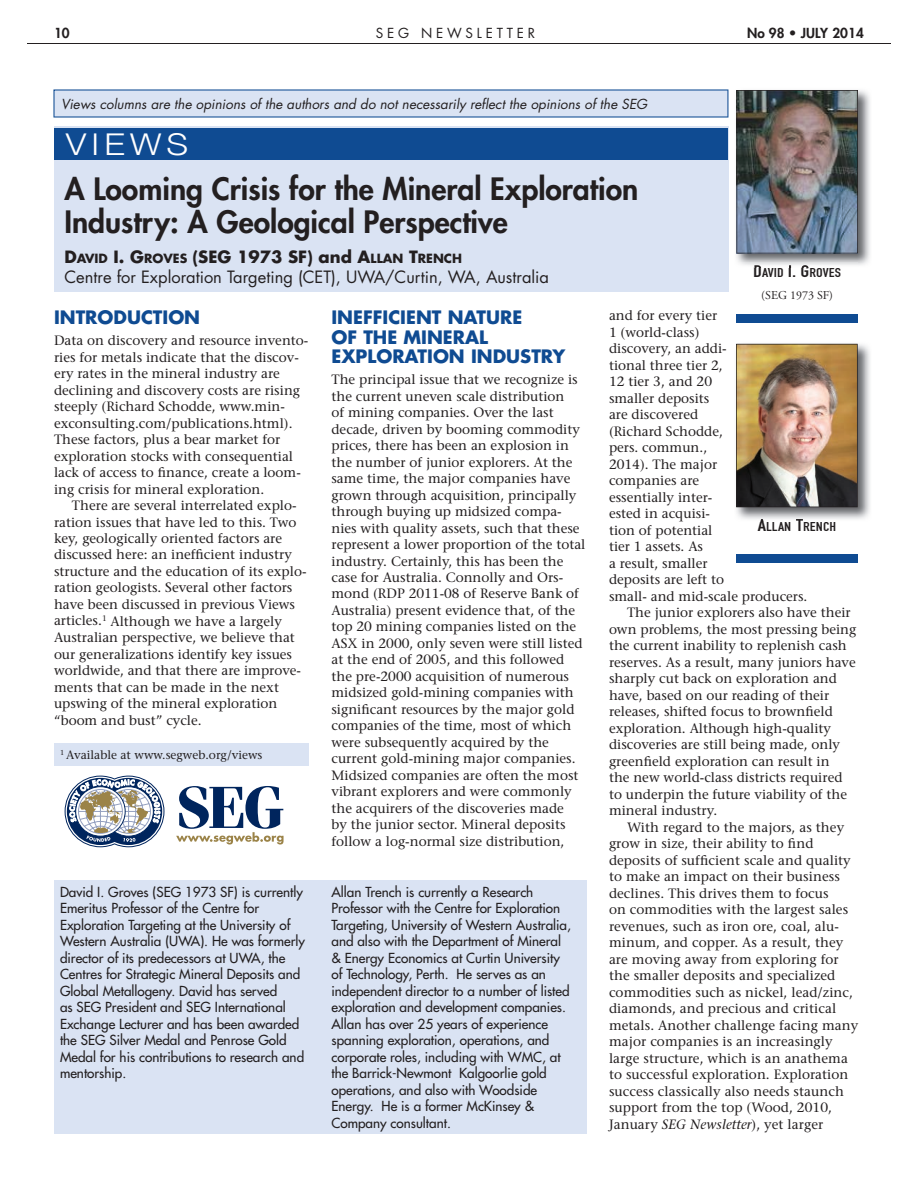
<style>
.page{position:relative;width:918px;height:1188px;background:#fff}
.page>*{position:absolute;margin:0;border:0;box-sizing:border-box;transform-origin:0 0}
.t1{font:800 30px/33px "Futura";color:#231f20}
.t2{font:300 30px "Helvetica Neue";letter-spacing:.15em;color:#fff;scale:1.15 1}
.t3{font:700 18px/19.5px "Futura";color:#0f4b92}
.t4{font:16.5px "Futura";color:#231f20}
.t5{font:13.5px/16.5px "Stone Serif";color:#231f20}
.t6{font:13.5px/16.5px "Futura";color:#231f20}
.t7{font:italic 13.5px "Futura";color:#231f20}
.t8{font:13.5px "Fette Eng D";color:#231f20;scale:1.2 1}
.t9{font:800 13.5px "Futura";letter-spacing:.01em;color:#231f20}
.t10{font:13.5px "Futura";letter-spacing:.28em;color:#231f20}
.t11{font:700 12.3px "Futura";color:#231f20}
.t12{font:12px "Stone Serif";color:#231f20}
.t13{font:12px "Adobe Garamond Pro";color:#231f20}
.s1{font-size:16.5px}
.s2{font-size:18px}
.s3{font-style:italic}
</style>
<div class="page">
<hr style="left:27px;top:44px;width:864px;height:1px;background:#231f20">
<div style="left:54px;top:126px;width:675px;height:166px;background:#dae3f3"></div>
<div style="left:54px;top:128px;width:674px;height:32px;background:#0f4b92"></div>
<div style="left:736px;top:314px;width:122px;height:9px;background:#0f4b92"></div>
<img style="left:736px;top:90px;width:134px;height:175px">
<img style="left:736px;top:263px;width:122px;height:2px">
<img style="left:754px;top:265px;width:55px;height:2px">
<img style="left:736px;top:90px;width:122px;height:164px">
<svg style="left:53px;top:89px;width:675px;height:29px;background:#cbd8ec"></svg>
<div style="left:54px;top:880px;width:532px;height:254px;background:#dae3f3"></div>
<div style="left:736px;top:554px;width:122px;height:9px;background:#0f4b92"></div>
<img style="left:736px;top:344px;width:134px;height:175px">
<img style="left:736px;top:343px;width:122px;height:1px">
<img style="left:760px;top:519px;width:43px;height:2px">
<img style="left:736px;top:344px;width:122px;height:163px">
<div style="left:54px;top:743px;width:255px;height:23px;background:#dae3f3"></div>
<svg style="left:176px;top:786px;width:108px;height:59px"></svg>
<svg style="left:65px;top:776px;width:100px;height:71px"></svg>
<p class="t9" style="left:54px;top:24px;width:17px">10</p>
<p class="t10" style="left:376px;top:24px;width:161px">SEG NEWSLETTER</p>
<p class="t9" style="left:747px;top:24px;width:118px">No 98 • JULY 2014</p>
<p class="t7" style="left:61px;top:95px;width:588px">Views columns are the opinions of the authors and do not necessarily reflect the opinions of the SEG</p>
<h1 class="t2" style="left:66px;top:120px;width:108px">VIEWS</h1>
<h1 class="t1" style="left:64px;top:172px;width:575px">A Looming Crisis for the Mineral Exploration<br>Industry: A Geological Perspective</h1>
<p class="t11" style="left:64px;top:250px;width:399px"><span class="s1">D</span>AVID <span class="s1">I. G</span>ROVES <span class="s1">(SEG 1973 SF) and</span> <span class="s1">A</span>LLAN <span class="s1">T</span>RENCH</p>
<p class="t4" style="left:64px;top:265px;width:486px">Centre for Exploration Targeting (CET), UWA/Curtin, WA, Australia</p>
<p class="t8" style="left:753px;top:266px;width:75px"><span class="s2">D</span>AVID <span class="s2">I. G</span>ROVES</p>
<p class="t13" style="left:761px;top:288px;width:73px">(SEG 1973 SF)</p>
<h2 class="t3" style="left:54px;top:307px;width:148px">INTRODUCTION</h2>
<p class="t5" style="left:54px;top:332px;width:256px">Data on discovery and resource invento&shy;ries for metals indicate that the discov&shy;ery rates in the mineral industry are declining and discovery costs are rising steeply (Richard Schodde, www.min&shy;exconsulting.com/publications.html).<br>These factors, plus a bear market for exploration stocks with consequential lack of access to finance, create a loom&shy;ing crisis for mineral exploration.</p>
<p class="t5" style="left:54px;top:497px;width:254px;text-indent:18px">There are several interrelated explo&shy;ration issues that have led to this. Two key, geologically oriented factors are discussed here: an inefficient industry structure and the education of its explo&shy;ration geologists. Several other factors have been discussed in previous Views articles.<sup>1</sup> Although we have a largely Australian perspective, we believe that our generalizations identify key issues worldwide, and that there are improve&shy;ments that can be made in the next upswing of the mineral exploration “boom and bust” cycle.</p>
<p class="t12" style="left:60px;top:748px;width:204px"><sup>1</sup> Available at www.segweb.org/views</p>
<h2 class="t3" style="left:332px;top:307px;width:235px">INEFFICIENT NATURE<br>OF THE MINERAL<br>EXPLORATION INDUSTRY</h2>
<p class="t5" style="left:332px;top:371px;width:256px">The principal issue that we recognize is the current uneven scale distribution<br>of mining companies. Over the last decade, driven by booming commodity prices, there has been an explosion in the number of junior explorers. At the same time, the major companies have grown through acquisition, principally through buying up midsized compa&shy;nies with quality assets, such that these represent a lower proportion of the total industry. Certainly, this has been the case for Australia. Connolly and Ors&shy;mond (RDP 2011-08 of Reserve Bank of Australia) present evidence that, of the top 20 mining companies listed on the ASX in 2000, only seven were still listed at the end of 2005, and this followed the pre-2000 acquisition of numerous midsized gold-mining companies with significant resources by the major gold companies of the time, most of which were subsequently acquired by the current gold-mining major companies.<br>Midsized companies are often the most vibrant explorers and were commonly the acquirers of the discoveries made<br>by the junior sector. Mineral deposits follow a log-normal size distribution,</p>
<p class="t6" style="left:60px;top:884px;width:247px">David I. Groves (SEG 1973 SF) is currently Emeritus Professor of the Centre for Exploration Targeting at the University of Western Australia (UWA). He was formerly director of its predecessors at UWA, the Centres for Strategic Mineral Deposits and Global Metallogeny. David has served<br>as SEG President and SEG International Exchange Lecturer and has been awarded the SEG Silver Medal and Penrose Gold Medal for his contributions to research and mentorship.</p>
<p class="t6" style="left:331px;top:884px;width:241px">Allan Trench is currently a Research Professor with the Centre for Exploration Targeting, University of Western Australia, and also with the Department of Mineral &amp; Energy Economics at Curtin University of Technology, Perth. He serves as an independent director to a number of listed exploration and development companies.<br>Allan has over 25 years of experience spanning exploration, operations, and corporate roles, including with WMC, at the Barrick-Newmont Kalgoorlie gold operations, and also with Woodside Energy. He is a former McKinsey &amp; Company consultant.</p>
<p class="t5" style="left:609px;top:307px;width:110px">and for every tier</p>
<p class="t5" style="left:609px;top:324px;width:92px">1 (world-class)</p>
<p class="t5" style="left:609px;top:340px;width:119px">discovery, an addi-</p>
<p class="t5" style="left:609px;top:357px;width:115px">tional three tier 2,</p>
<p class="t5" style="left:609px;top:373px;width:105px">12 tier 3, and 20</p>
<p class="t5" style="left:609px;top:390px;width:102px">smaller deposits</p>
<p class="t5" style="left:609px;top:406px;width:91px">are discovered</p>
<p class="t5" style="left:609px;top:423px;width:116px">(Richard Schodde,</p>
<p class="t5" style="left:609px;top:439px;width:100px">pers. commun.,</p>
<p class="t5" style="left:609px;top:456px;width:110px">2014). The major</p>
<p class="t5" style="left:609px;top:472px;width:92px">companies are</p>
<p class="t5" style="left:609px;top:489px;width:105px">essentially inter-</p>
<p class="t5" style="left:609px;top:505px;width:103px">ested in acquisi-</p>
<p class="t5" style="left:609px;top:522px;width:105px">tion of potential</p>
<p class="t5" style="left:609px;top:538px;width:96px">tier 1 assets. As</p>
<p class="t5" style="left:609px;top:555px;width:100px">a result, smaller</p>
<p class="t5" style="left:609px;top:571px;width:117px">deposits are left to</p>
<p class="t5" style="left:609px;top:588px;width:200px">small- and mid-scale producers.</p>
<p class="t5" style="left:627px;top:604px;width:225px">The junior explorers also have their</p>
<p class="t5" style="left:609px;top:621px;width:249px">own problems, the most pressing being</p>
<p class="t5" style="left:609px;top:637px;width:239px">the current inability to replenish cash</p>
<p class="t5" style="left:609px;top:654px;width:248px">reserves. As a result, many juniors have</p>
<p class="t5" style="left:609px;top:670px;width:229px">sharply cut back on exploration and</p>
<p class="t5" style="left:609px;top:687px;width:222px">have, based on our reading of their</p>
<p class="t5" style="left:609px;top:703px;width:225px">releases, shifted focus to brownfield</p>
<p class="t5" style="left:609px;top:720px;width:224px">exploration. Although high-quality</p>
<p class="t5" style="left:609px;top:736px;width:233px">discoveries are still being made, only</p>
<p class="t5" style="left:609px;top:753px;width:222px">greenfield exploration can result in</p>
<p class="t5" style="left:609px;top:769px;width:235px">the new world-class districts required</p>
<p class="t5" style="left:609px;top:786px;width:240px">to underpin the future viability of the</p>
<p class="t5" style="left:609px;top:802px;width:110px">mineral industry.</p>
<p class="t5" style="left:627px;top:819px;width:219px">With regard to the majors, as they</p>
<p class="t5" style="left:609px;top:835px;width:206px">grow in size, their ability to find</p>
<p class="t5" style="left:609px;top:852px;width:243px">deposits of sufficient scale and quality</p>
<p class="t5" style="left:609px;top:868px;width:232px">to make an impact on their business</p>
<p class="t5" style="left:609px;top:885px;width:221px">declines. This drives them to focus</p>
<p class="t5" style="left:609px;top:901px;width:241px">on commodities with the largest sales</p>
<p class="t5" style="left:609px;top:918px;width:231px">revenues, such as iron ore, coal, alu-</p>
<p class="t5" style="left:609px;top:934px;width:236px">minum, and copper. As a result, they</p>
<p class="t5" style="left:609px;top:951px;width:231px">are moving away from exploring for</p>
<p class="t5" style="left:609px;top:967px;width:228px">the smaller deposits and specialized</p>
<p class="t5" style="left:609px;top:984px;width:246px">commodities such as nickel, lead/zinc,</p>
<p class="t5" style="left:609px;top:1000px;width:229px">diamonds, and precious and critical</p>
<p class="t5" style="left:609px;top:1017px;width:251px">metals. Another challenge facing many</p>
<p class="t5" style="left:609px;top:1033px;width:225px">major companies is an increasingly</p>
<p class="t5" style="left:609px;top:1050px;width:240px">large structure, which is an anathema</p>
<p class="t5" style="left:609px;top:1066px;width:241px">to successful exploration. Exploration</p>
<p class="t5" style="left:609px;top:1083px;width:236px">success classically also needs staunch</p>
<p class="t5" style="left:609px;top:1099px;width:225px">support from the top (Wood, 2010,</p>
<p class="t5" style="left:609px;top:1116px;width:216px">January <span class="s3">SEG Newsletter</span>), yet larger</p>
<p class="t8" style="left:758px;top:519px;width:67px"><span class="s2">A</span>LLAN <span class="s2">T</span>RENCH</p>
</div>
